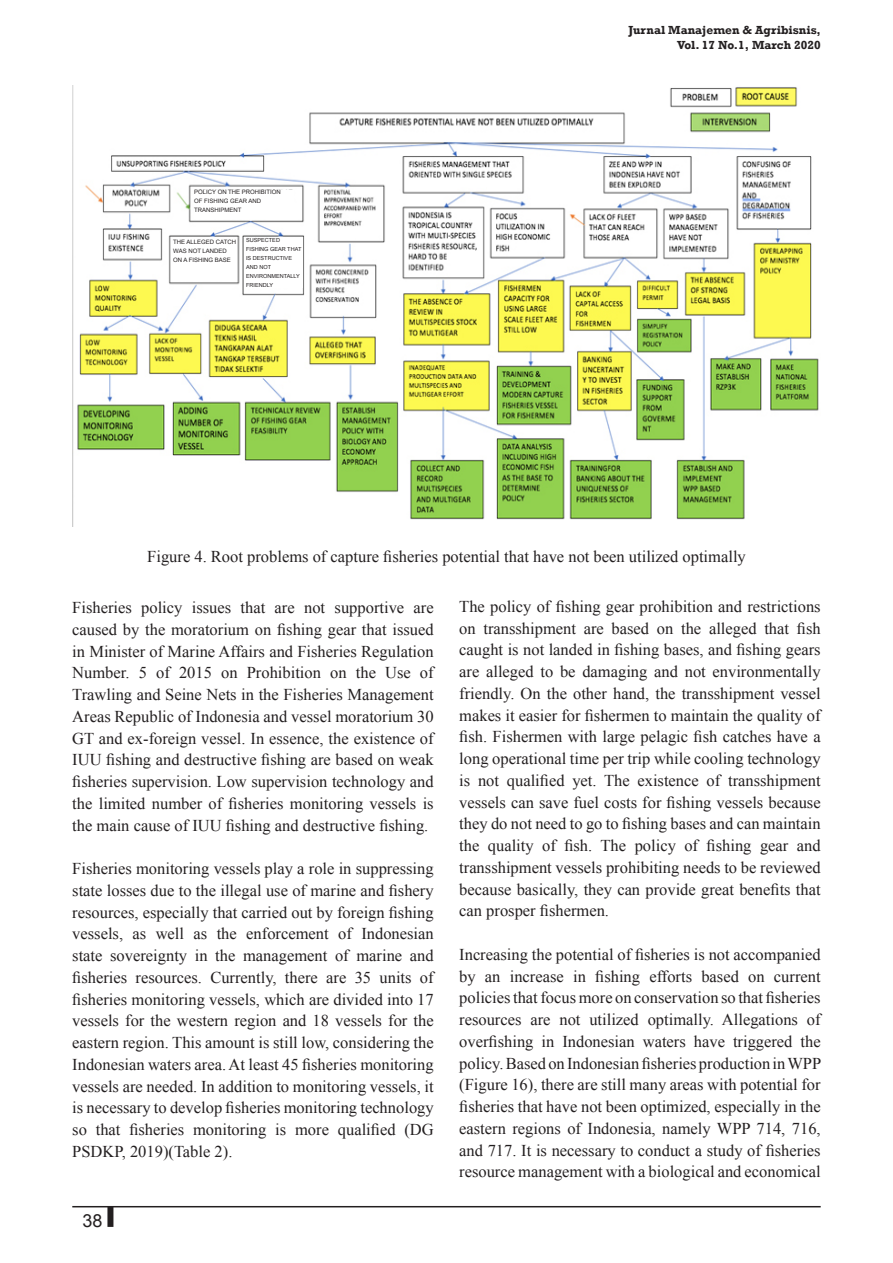
<style>
.page{position:relative;width:893px;height:1263px;background:#fff}
.page>*{position:absolute;margin:0;border:0;box-sizing:border-box;transform-origin:0 0}
.t1{font:18px "Arial";color:#231f20}
.t2{font:16.5px/21.8px "Times New Roman";color:#231f20;text-align:justify}
.t3{font:700 12px/15px "Rockwell";color:#231f20;text-align:right}
.t4{font:6px/9px "Arial";color:#231f20}
.t5{font:5.55px/9px "Arial";color:#231f20}
</style>
<div class="page">
<hr style="left:72px;top:1206px;width:749px;height:1px;background:#231f20">
<div style="left:107px;top:1207px;width:6px;height:20px;background:#231f20"></div>
<img style="left:72px;top:85px;width:747px;height:442px">
<div style="left:194px;top:190px;width:100px;height:28px;background:#fff"></div>
<div style="left:173px;top:239px;width:64px;height:42px;background:#fff"></div>
<div style="left:246px;top:238px;width:56px;height:50px;background:#fff"></div>
<p class="t4" style="left:194px;top:187px;width:39px">POLICY ON THE</p>
<p class="t4" style="left:242px;top:187px;width:17px">PROHIBITI</p>
<p class="t4" style="left:272px;top:187px;width:10px">ON</p>
<p class="t4" style="left:194px;top:196px;width:15px">OF FISHIN</p>
<p class="t4" style="left:224px;top:196px;width:16px">G GEAR</p>
<p class="t4" style="left:248px;top:196px;width:6px">AND</p>
<p class="t4" style="left:194px;top:205px;width:5px">TRANSHIPMENT</p>
<p class="t4" style="left:173px;top:237px;width:18px">THE ALLE</p>
<p class="t5" style="left:246px;top:236px;width:5px">SUSPECTED<br>FISHIN</p>
<p class="t4" style="left:173px;top:237px;width:48px;text-indent:28px">GED CATCH<br>WAS NOT LANDED<br>ONAFISHIN</p>
<p class="t5" style="left:264px;top:245px;width:15px">G GEAR</p>
<p class="t5" style="left:287px;top:245px;width:5px">THAT</p>
<p class="t5" style="left:246px;top:254px;width:12px">IS DESTRUCTI</p>
<p class="t5" style="left:285px;top:254px;width:8px">VE</p>
<p class="t5" style="left:246px;top:263px;width:5px">AND</p>
<p class="t4" style="left:209px;top:255px;width:12px">G BASE</p>
<p class="t5" style="left:246px;top:263px;width:26px;text-align:right">NOT<br>ENVIRONMENTALL</p>
<p class="t5" style="left:296px;top:272px;width:5px">Y</p>
<p class="t5" style="left:246px;top:281px;width:5px">FRIENDL</p>
<p class="t5" style="left:269px;top:281px;width:5px">Y</p>
<p class="t3" style="left:628px;top:23px;width:194px">Jurnal Manajemen &amp; Agribisnis,<br>Vol. 17 No.1, March 2020</p>
<p class="t2" style="left:147px;top:545px;width:600px">Figure 4. Root problems of capture fisheries potential that have not been utilized optimally</p>
<p class="t2" style="left:72px;top:596px;width:363px">Fisheries policy issues that are not supportive are caused by the moratorium on fishing gear that issued in Minister of Marine Affairs and Fisheries Regulation Number. 5 of 2015 on Prohibition on the Use of Trawling and Seine Nets in the Fisheries Management Areas Republic of Indonesia and vessel moratorium 30<br>GT and ex-foreign vessel. In essence, the existence of IUU fishing and destructive fishing are based on weak fisheries supervision. Low supervision technology and the limited number of fisheries monitoring vessels is the main cause of IUU fishing and destructive fishing.</p>
<p class="t2" style="left:72px;top:857px;width:363px">Fisheries monitoring vessels play a role in suppressing state losses due to the illegal use of marine and fishery resources, especially that carried out by foreign fishing vessels, as well as the enforcement of Indonesian state sovereignty in the management of marine and fisheries resources. Currently, there are 35 units of fisheries monitoring vessels, which are divided into 17 vessels for the western region and 18 vessels for the eastern region. This amount is still low, considering the Indonesian waters area. At least 45 fisheries monitoring vessels are needed. In addition to monitoring vessels, it is necessary to develop fisheries monitoring technology so that fisheries monitoring is more qualified (DG PSDKP, 2019)(Table 2).</p>
<p class="t2" style="left:459px;top:595px;width:363px">The policy of fishing gear prohibition and restrictions on transshipment are based on the alleged that fish caught is not landed in fishing bases, and fishing gears are alleged to be damaging and not environmentally friendly. On the other hand, the transshipment vessel makes it easier for fishermen to maintain the quality of fish. Fishermen with large pelagic fish catches have a long operational time per trip while cooling technology is not qualified yet. The existence of transshipment vessels can save fuel costs for fishing vessels because they do not need to go to fishing bases and can maintain the quality of fish. The policy of fishing gear and transshipment vessels prohibiting needs to be reviewed because basically, they can provide great benefits that can prosper fishermen.</p>
<p class="t2" style="left:459px;top:943px;width:364px">Increasing the potential of fisheries is not accompanied by an increase in fishing efforts based on current policies that focus more on conservation so that fisheries resources are not utilized optimally. Allegations of overfishing in Indonesian waters have triggered the policy. Based on Indonesian fisheries production in WPP (Figure 16), there are still many areas with potential for fisheries that have not been optimized, especially in the eastern regions of Indonesia, namely WPP 714, 716, and 717. It is necessary to conduct a study of fisheries resource management with a biological and economical</p>
<p class="t1" style="left:82px;top:1208px;width:22px">38</p>
</div>
